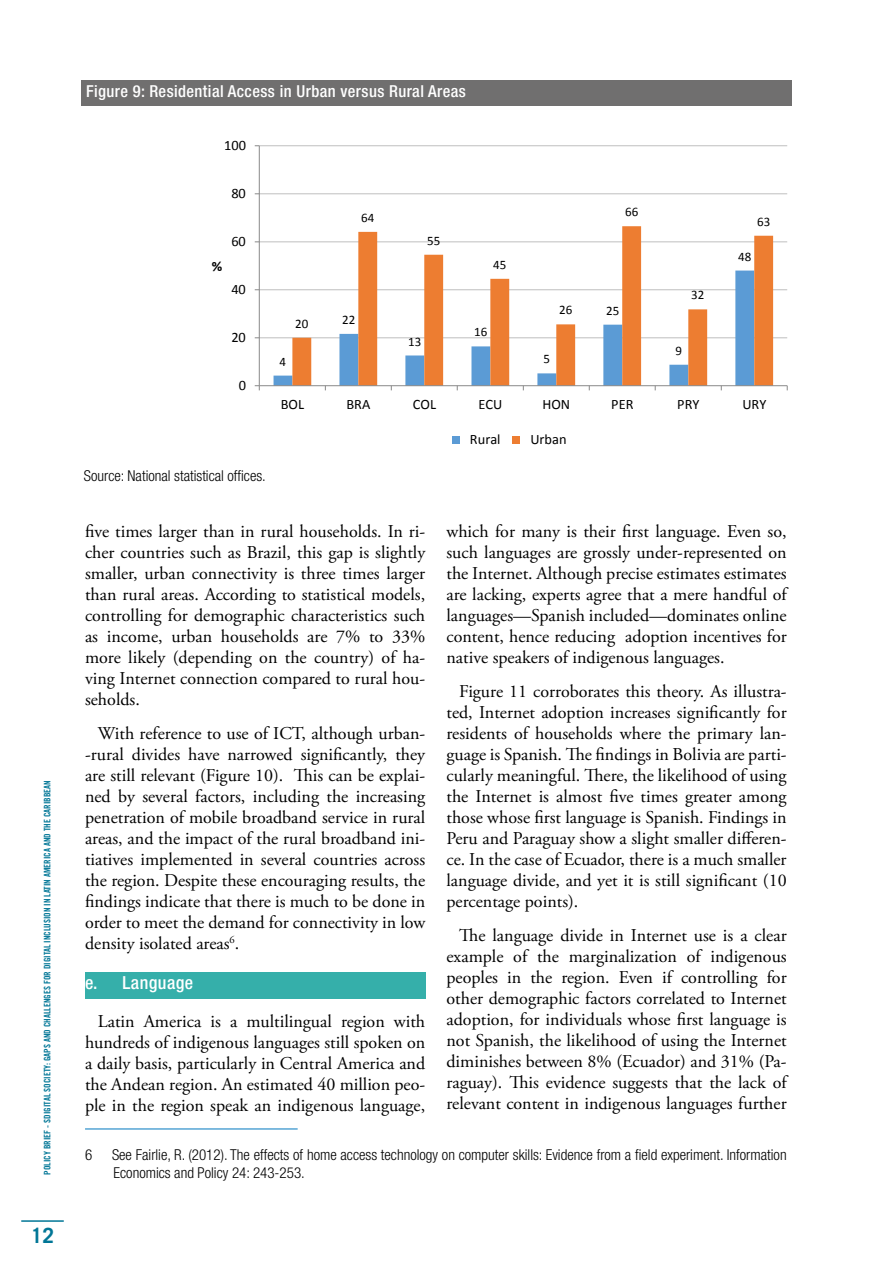
<style>
.page{position:relative;width:893px;height:1263px;background:#fff}
.page>*{position:absolute;margin:0;border:0;box-sizing:border-box;transform-origin:0 0}
.t1{font:700 21px "Trade Gothic";color:#007696}
.t2{font:18px/21px "Adobe Garamond Pro";color:#000;text-align:justify}
.t3{font:500 condensed 18px "Helvetica Neue LT Com";letter-spacing:.025em;color:#fff}
.t4{font:500 condensed 16.5px "Helvetica Neue LT Com";letter-spacing:.025em;color:#fff}
.t5{font:300 condensed 15px/18px "Helvetica Neue LT Com";color:#000}
.t6{font:14.4px "Calibri";color:#000}
.t7{font:700 14.4px "Calibri";color:#000}
.t8{font:13.05px "Calibri";color:#000}
.t9{font:12.9px "Calibri";color:#000}
.t10{font:9px "Trade Gothic Bold Cond Twenty";color:#007696}
</style>
<div class="page">
<hr style="left:21px;top:1220px;width:43px;height:2px;background:#007696">
<hr style="left:259px;top:337px;width:528px;height:1px;background:#bfbfbf">
<hr style="left:259px;top:289px;width:528px;height:1px;background:#bfbfbf">
<hr style="left:259px;top:241px;width:528px;height:1px;background:#bfbfbf">
<hr style="left:259px;top:193px;width:528px;height:1px;background:#bfbfbf">
<hr style="left:259px;top:145px;width:528px;height:1px;background:#bfbfbf">
<svg style="left:274px;top:289px;width:18px;height:96px"></svg>
<svg style="left:292px;top:226px;width:481px;height:159px"></svg>
<hr style="left:259px;top:146px;width:1px;height:240px;background:#898989">
<hr style="left:259px;top:385px;width:528px;height:1px;background:#898989">
<svg style="left:255px;top:385px;width:5px;height:5px"></svg>
<div style="left:452px;top:436px;width:8px;height:8px;background:#5b9bd5"></div>
<div style="left:512px;top:436px;width:8px;height:8px;background:#ed7d31"></div>
<div style="left:85px;top:972px;width:340px;height:26px;background:#35afaa"></div>
<hr style="left:85px;top:1128px;width:213px;height:1px;background:#0078bf">
<div style="left:82px;top:81px;width:710px;height:25px;background:#706f6f"></div>
<p class="t10" style="left:42px;top:1174px;width:396px;rotate:-90deg">POLICY BRIEF - SDIGITAL SOCIETY: GAPS AND CHALLENGES FOR DIGITAL INCLUSION IN LATIN AMERICA AND THE CARIBBEAN</p>
<p class="t1" style="left:31px;top:1223px;width:25px">12</p>
<p class="t4" style="left:86px;top:81px;width:381px">Figure 9: Residential Access in Urban versus Rural Areas</p>
<p class="t6" style="left:224px;top:136px;width:23px">100</p>
<p class="t6" style="left:231px;top:184px;width:16px">80</p>
<p class="t7" style="left:212px;top:257px;width:12px">%</p>
<p class="t6" style="left:231px;top:232px;width:16px">60</p>
<p class="t6" style="left:231px;top:280px;width:16px">40</p>
<p class="t6" style="left:231px;top:328px;width:16px">20</p>
<p class="t6" style="left:239px;top:376px;width:9px">0</p>
<p class="t5" style="left:84px;top:466px;width:183px">Source: National statistical offices.</p>
<p class="t8" style="left:361px;top:209px;width:15px">64</p>
<p class="t8" style="left:295px;top:315px;width:15px">20</p>
<p class="t9" style="left:280px;top:353px;width:8px">4</p>
<p class="t8" style="left:342px;top:311px;width:15px">22</p>
<p class="t9" style="left:427px;top:232px;width:15px">55</p>
<p class="t9" style="left:408px;top:333px;width:15px">13</p>
<p class="t9" style="left:493px;top:256px;width:15px">45</p>
<p class="t9" style="left:474px;top:324px;width:15px">16</p>
<p class="t8" style="left:625px;top:204px;width:15px">66</p>
<p class="t8" style="left:559px;top:302px;width:15px">26</p>
<p class="t8" style="left:544px;top:351px;width:8px">5</p>
<p class="t9" style="left:606px;top:302px;width:15px">25</p>
<p class="t9" style="left:691px;top:287px;width:15px">32</p>
<p class="t9" style="left:676px;top:342px;width:8px">9</p>
<p class="t8" style="left:757px;top:213px;width:15px">63</p>
<p class="t8" style="left:738px;top:248px;width:15px">48</p>
<p class="t6" style="left:281px;top:395px;width:25px">BOL</p>
<p class="t6" style="left:346px;top:395px;width:26px">BRA</p>
<p class="t6" style="left:413px;top:395px;width:25px">COL</p>
<p class="t6" style="left:478px;top:395px;width:25px">ECU</p>
<p class="t6" style="left:542px;top:395px;width:29px">HON</p>
<p class="t6" style="left:611px;top:395px;width:24px">PER</p>
<p class="t6" style="left:677px;top:395px;width:24px">PRY</p>
<p class="t6" style="left:742px;top:395px;width:26px">URY</p>
<p class="t6" style="left:470px;top:430px;width:32px">Rural</p>
<p class="t6" style="left:530px;top:430px;width:38px">Urban</p>
<p class="t2" style="left:85px;top:522px;width:342px">five times larger than in rural households. In ri&shy;cher countries such as Brazil, this gap is slightly smaller, urban connectivity is three times larger than rural areas. According to statistical models, controlling for demographic characteristics such as income, urban households are 7% to 33% more likely (depending on the country) of ha&shy;ving Internet connection compared to rural hou&shy;seholds.</p>
<p class="t2" style="left:85px;top:724px;width:342px;text-indent:13px">With reference to use of ICT, although urban--rural divides have narrowed significantly, they are still relevant (Figure 10). This can be explai&shy;ned by several factors, including the increasing penetration of mobile broadband service in rural areas, and the impact of the rural broadband ini&shy;tiatives implemented in several countries across the region. Despite these encouraging results, the findings indicate that there is much to be done in order to meet the demand for connectivity in low density isolated areas<sup>6</sup>.</p>
<p class="t3" style="left:85px;top:972px;width:110px">e. Language</p>
<p class="t2" style="left:85px;top:1011px;width:342px;text-indent:13px">Latin America is a multilingual region with hundreds of indigenous languages still spoken on a daily basis, particularly in Central America and the Andean region. An estimated 40 million peo&shy;ple in the region speak an indigenous language,</p>
<p class="t5" style="left:85px;top:1145px;width:9px">6</p>
<p class="t5" style="left:112px;top:1145px;width:676px">See Fairlie, R. (2012). The effects of home access technology on computer skills: Evidence from a field experiment. Information<br>Economics and Policy 24: 243-253.</p>
<p class="t2" style="left:446px;top:522px;width:342px">which for many is their first language. Even so, such languages are grossly under-represented on the Internet. Although precise estimates estimates are lacking, experts agree that a mere handful of languages—Spanish included—dominates online content, hence reducing adoption incentives for native speakers of indigenous languages.</p>
<p class="t2" style="left:446px;top:682px;width:342px;text-indent:13px">Figure 11 corroborates this theory. As illustra&shy;ted, Internet adoption increases significantly for residents of households where the primary lan&shy;guage is Spanish. The findings in Bolivia are parti&shy;cularly meaningful. There, the likelihood of using the Internet is almost five times greater among those whose first language is Spanish. Findings in Peru and Paraguay show a slight smaller differen&shy;ce. In the case of Ecuador, there is a much smaller language divide, and yet it is still significant (10 percentage points).</p>
<p class="t2" style="left:446px;top:925px;width:342px;text-indent:13px">The language divide in Internet use is a clear example of the marginalization of indigenous peoples in the region. Even if controlling for other demographic factors correlated to Internet adoption, for individuals whose first language is not Spanish, the likelihood of using the Internet diminishes between 8% (Ecuador) and 31% (Pa&shy;raguay). This evidence suggests that the lack of relevant content in indigenous languages further</p>
</div>
